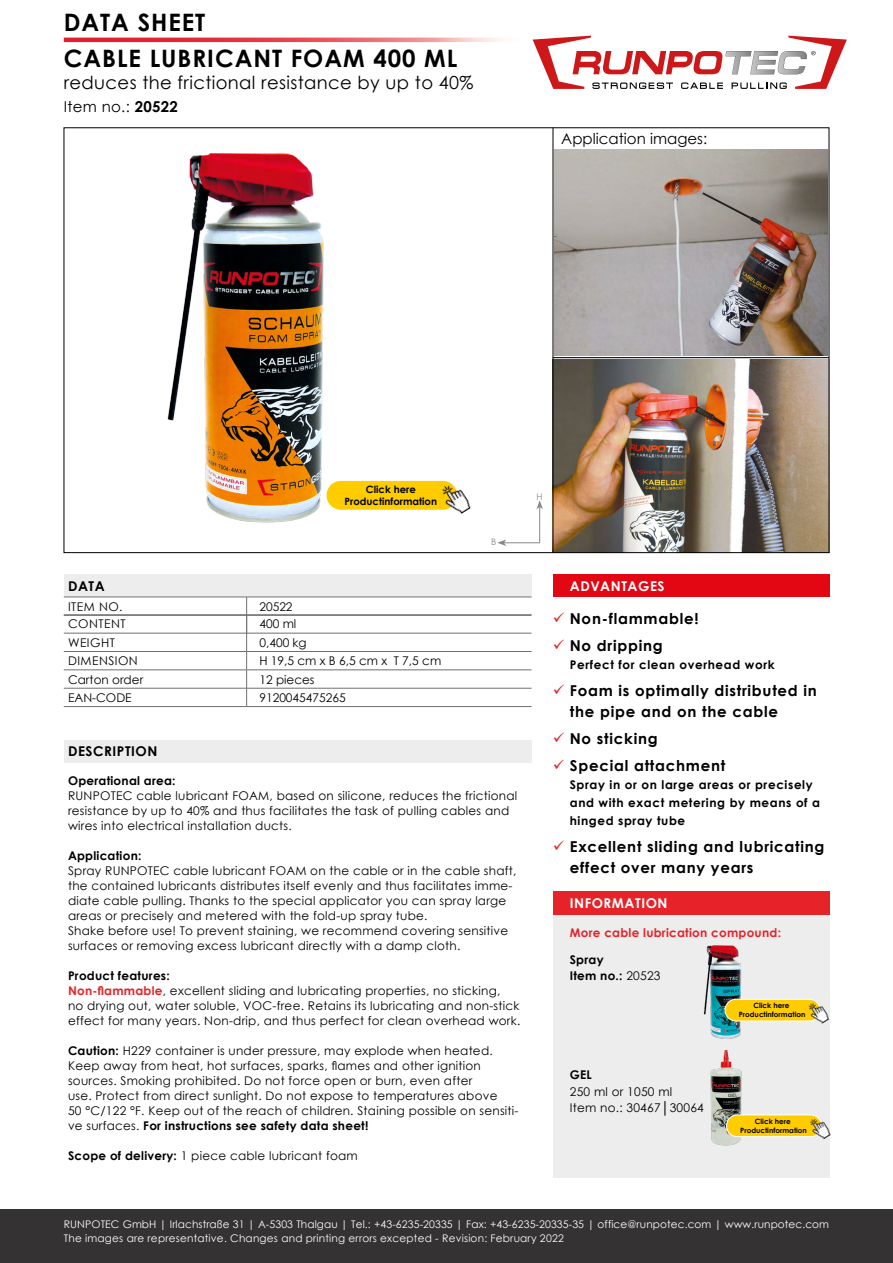
<style>
.page{position:relative;width:893px;height:1263px;background:#fff}
.page>*{position:absolute;margin:0;border:0;box-sizing:border-box;transform-origin:0 0}
.t1{font:700 24px/36px "Century Gothic";letter-spacing:.04em;color:#000}
.t2{font:18px "Century Gothic";letter-spacing:.02em;color:#000}
.t3{font:700 15px/27px "Century Gothic";letter-spacing:.05em;color:#000}
.t4{font:15px "Century Gothic";color:#000}
.t5{font:700 13.5px "Century Gothic";letter-spacing:.04em;color:#fff}
.t6{font:700 13.5px "Century Gothic";letter-spacing:.04em;color:#000}
.t7{font:12px/15px "Century Gothic";letter-spacing:.02em;color:#000}
.t8{font:700 12px/18px "Century Gothic";letter-spacing:.05em;color:#000}
.t9{font:700 12px/16.5px "Century Gothic";letter-spacing:.02em;color:#000}
.t10{font:12px "Century Gothic";color:#000}
.t11{font:700 12px "Century Gothic";letter-spacing:.02em;color:#e52329}
.t12{font:12px "Century Gothic";letter-spacing:.04em;color:#000}
.t13{font:10.5px/13.5px "Century Gothic";letter-spacing:.01em;color:#fff}
.t14{font:700 10.05px/12.1px "Century Gothic";color:#000;text-align:center}
.t15{font:9px "Century Gothic";color:#878787}
.t16{font:700 7.2px/8.7px "Century Gothic";color:#000;text-align:center}
.s1{font-weight:700}
.s2{font-weight:700;color:#e52329}
.s3{font-weight:400}
</style>
<div class="page">
<div style="left:64px;top:574px;width:467px;height:23px;background:#ededed"></div>
<hr style="left:64px;top:597px;width:183px;height:1px;background:#706f6f">
<hr style="left:247px;top:597px;width:284px;height:1px;background:#706f6f">
<hr style="left:64px;top:615px;width:183px;height:1px;background:#706f6f">
<hr style="left:247px;top:615px;width:284px;height:1px;background:#706f6f">
<hr style="left:64px;top:614px;width:183px;height:1px;background:#706f6f">
<hr style="left:247px;top:614px;width:284px;height:1px;background:#706f6f">
<hr style="left:64px;top:633px;width:183px;height:1px;background:#706f6f">
<hr style="left:247px;top:633px;width:284px;height:1px;background:#706f6f">
<hr style="left:64px;top:651px;width:183px;height:1px;background:#706f6f">
<hr style="left:247px;top:651px;width:284px;height:1px;background:#706f6f">
<hr style="left:64px;top:670px;width:183px;height:1px;background:#706f6f">
<hr style="left:247px;top:670px;width:284px;height:1px;background:#706f6f">
<hr style="left:64px;top:688px;width:183px;height:1px;background:#706f6f">
<hr style="left:247px;top:688px;width:284px;height:1px;background:#706f6f">
<svg style="left:246px;top:597px;width:1px;height:109px"></svg>
<hr style="left:64px;top:706px;width:183px;height:1px;background:#706f6f">
<hr style="left:247px;top:706px;width:284px;height:1px;background:#706f6f">
<div style="left:64px;top:740px;width:467px;height:23px;background:#ededed"></div>
<div style="left:553px;top:574px;width:276px;height:23px;background:#e30613"></div>
<img style="left:554px;top:359px;width:273px;height:192px">
<img style="left:554px;top:150px;width:273px;height:205px">
<hr style="left:553px;top:128px;width:1px;height:425px;background:#000">
<hr style="left:553px;top:357px;width:276px;height:1px;background:#000">
<div style="left:553px;top:915px;width:276px;height:263px;background:#ededed"></div>
<div style="left:553px;top:891px;width:276px;height:24px;background:#e52329"></div>
<hr style="left:539px;top:507px;width:1px;height:36px;background:#878787">
<svg style="left:536px;top:500px;width:7px;height:9px"></svg>
<hr style="left:504px;top:542px;width:36px;height:1px;background:#878787">
<svg style="left:497px;top:539px;width:9px;height:7px"></svg>
<img style="left:167px;top:153px;width:157px;height:370px">
<div style="left:0;top:1209px;width:893px;height:54px;background:#343233"></div>
<div style="left:326px;top:480px;width:132px;height:30px;background:#fc0;border-radius:15px"></div>
<div style="left:325px;top:480px;width:133px;height:31px;border:1px solid #fff;border-radius:15px"></div>
<img style="left:436px;top:480px;width:35px;height:34px">
<img style="left:711px;top:1050px;width:31px;height:95px">
<div style="left:726px;top:1115px;width:95px;height:21px;background:#fc0;border-radius:11px"></div>
<div style="left:726px;top:1114px;width:96px;height:23px;border:1px solid #fff;border-radius:11px"></div>
<img style="left:806px;top:1113px;width:25px;height:30px">
<img style="left:703px;top:945px;width:38px;height:94px">
<div style="left:725px;top:999px;width:95px;height:22px;background:#fc0;border-radius:11px"></div>
<div style="left:725px;top:999px;width:95px;height:22px;border:1px solid #fff;border-radius:11px"></div>
<img style="left:804px;top:997px;width:26px;height:30px">
<svg style="left:533px;top:36px;width:314px;height:53px"></svg>
<svg style="left:64px;top:38px;width:470px;height:4px;background:#ec646a"></svg>
<h1 class="t1" style="left:64px;top:3px;width:395px">DATA SHEET<br>CABLE LUBRICANT FOAM 400 ML</h1>
<h2 class="t2" style="left:64px;top:70px;width:411px">reduces the frictional resistance by up to 40%</h2>
<p class="t4" style="left:64px;top:96px;width:116px">Item no.: <span class="s1">20522</span></p>
<p class="t4" style="left:561px;top:128px;width:147px">Application images:</p>
<p class="t14" style="left:345px;top:483px;width:94px">Click here<br>Productinformation</p>
<p class="t6" style="left:68px;top:575px;width:38px">DATA</p>
<p class="t7" style="left:68px;top:599px;width:56px">ITEM NO.</p>
<p class="t7" style="left:259px;top:599px;width:35px">20522</p>
<p class="t12" style="left:68px;top:616px;width:59px">CONTENT</p>
<p class="t7" style="left:259px;top:616px;width:38px">400 ml</p>
<p class="t7" style="left:68px;top:635px;width:48px">WEIGHT</p>
<p class="t7" style="left:259px;top:635px;width:49px">0,400 kg</p>
<p class="t12" style="left:68px;top:652px;width:71px">DIMENSION</p>
<p class="t7" style="left:259px;top:653px;width:183px">H 19,5 cm x B 6,5 cm x T 7,5 cm</p>
<p class="t10" style="left:68px;top:671px;width:77px">Carton order</p>
<p class="t10" style="left:259px;top:671px;width:57px">12 pieces</p>
<p class="t7" style="left:68px;top:690px;width:65px">EAN-CODE</p>
<p class="t10" style="left:259px;top:689px;width:88px">9120045475265</p>
<p class="t15" style="left:491px;top:536px;width:7px">B</p>
<p class="t6" style="left:68px;top:741px;width:91px">DESCRIPTION</p>
<p class="t9" style="left:68px;top:771px;width:109px">Operational area:</p>
<p class="t7" style="left:68px;top:787px;width:451px">RUNPOTEC cable lubricant FOAM, based on silicone, reduces the frictional resistance by up to 40% and thus facilitates the task of pulling cables and wires into electrical installation ducts.</p>
<p class="t9" style="left:68px;top:846px;width:75px">Application:</p>
<p class="t7" style="left:68px;top:862px;width:450px">Spray RUNPOTEC cable lubricant FOAM on the cable or in the cable shaft, the contained lubricants distributes itself evenly and thus facilitates imme&shy;diate cable pulling. Thanks to the special applicator you can spray large areas or precisely and metered with the fold-up spray tube.<br>Shake before use! To prevent staining, we recommend covering sensitive surfaces or removing excess lubricant directly with a damp cloth.</p>
<p class="t7" style="left:68px;top:967px;width:454px"><span class="s1">Product features:<br></span><span class="s2">Non-flammable</span>, excellent sliding and lubricating properties, no sticking,<br>no drying out, water soluble, VOC-free. Retains its lubricating and non-stick effect for many years. Non-drip, and thus perfect for clean overhead work.</p>
<p class="t7" style="left:68px;top:1042px;width:452px"><span class="s1">Caution:</span> H229 container is under pressure, may explode when heated.<br>Keep away from heat, hot surfaces, sparks, flames and other ignition sources. Smoking prohibited. Do not force open or burn, even after<br>use. Protect from direct sunlight. Do not expose to temperatures above<br>50 °C/122 °F. Keep out of the reach of children. Staining possible on sensiti&shy;ve surfaces. <span class="s1">For instructions see safety data sheet!</span></p>
<p class="t7" style="left:68px;top:1147px;width:291px"><span class="s1">Scope of delivery:</span> 1 piece cable lubricant foam</p>
<p class="t15" style="left:537px;top:490px;width:8px">H</p>
<p class="t5" style="left:570px;top:575px;width:96px">ADVANTAGES</p>
<p class="t3" style="left:570px;top:604px;width:130px">Non-flammable!<br>No dripping</p>
<p class="t8" style="left:570px;top:655px;width:206px">Perfect for clean overhead work</p>
<p class="t3" style="left:570px;top:679px;width:249px;line-height:21px">Foam is optimally distributed in the pipe and on the cable</p>
<p class="t3" style="left:570px;top:724px;width:157px">No sticking<br>Special attachment</p>
<p class="t8" style="left:570px;top:775px;width:252px">Spray in or on large areas or precisely and with exact metering by means of a hinged spray tube</p>
<p class="t3" style="left:570px;top:835px;width:256px;line-height:21px">Excellent sliding and lubricating effect over many years</p>
<p class="t5" style="left:570px;top:893px;width:99px">INFORMATION</p>
<p class="t11" style="left:570px;top:923px;width:213px">More cable lubrication compound:</p>
<p class="t9" style="left:570px;top:950px;width:92px">Spray<br>Item no.: <span class="s3">20523</span></p>
<p class="t8" style="left:570px;top:1065px;width:24px">GEL</p>
<p class="t7" style="left:570px;top:1083px;width:136px;line-height:16.5px">250 ml or 1050 ml<br>Item no.: 30467│30064</p>
<p class="t16" style="left:739px;top:1001px;width:68px">Click here<br>Productinformation</p>
<p class="t16" style="left:740px;top:1117px;width:68px">Click here<br>Productinformation</p>
<p class="t13" style="left:64px;top:1217px;width:767px">RUNPOTEC GmbH | Irlachstraße 31 | A-5303 Thalgau | Tel.: +43-6235-20335 | Fax: +43-6235-20335-35 | office@runpotec.com | www.runpotec.com<br>The images are representative. Changes and printing errors excepted - Revision: February 2022</p>
</div>
